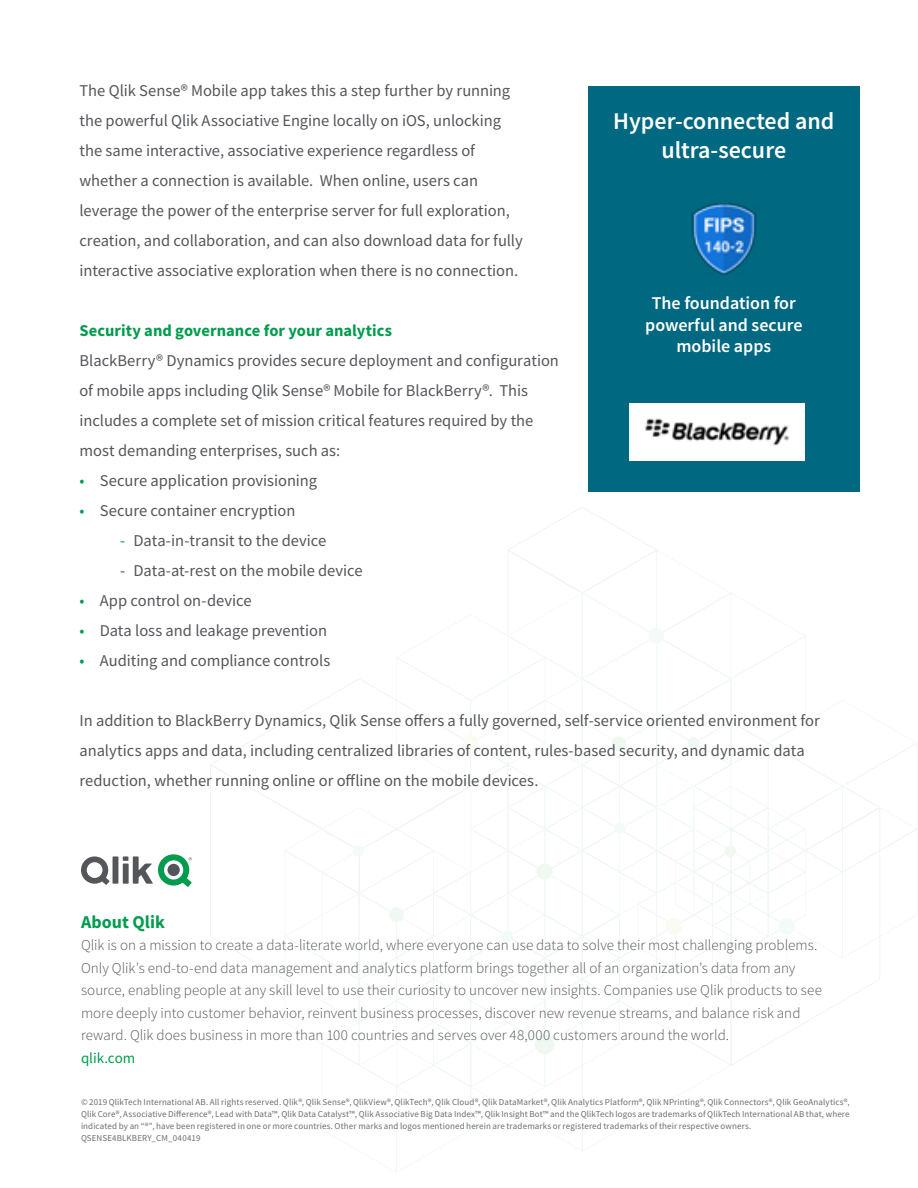
<style>
.page{position:relative;width:918px;height:1188px;background:#fff}
.page>*{position:absolute;margin:0;border:0;box-sizing:border-box;transform-origin:0 0}
.t1{font:600 24px/28.8px "Source Sans Pro";color:#fff;text-align:center}
.t2{font:600 18px/21.6px "Source Sans Pro";color:#fff;text-align:center}
.t3{font:700 18px "Source Sans Pro";color:#009c4d}
.t4{font:16.5px/30px "Source Sans Pro";color:#54565b}
.t5{font:700 16.5px "Source Sans Pro";letter-spacing:.005em;color:#009c4d}
.t6{font:300 15px/22.5px "Source Sans Pro";color:#54565b}
.t7{font:15px "Source Sans Pro";letter-spacing:-.005em;color:#009c4d}
.t8{font:9px/12px "Source Sans Pro";letter-spacing:.01em;color:#6d6e71}
.s1{color:#009c4d}
</style>
<div class="page">
<svg style="left:210px;top:507px;width:707px;height:666px"></svg>
<div style="left:724px;top:845px;width:12px;height:12px;background:#f0f8f2;border-radius:50%"></div>
<div style="left:688px;top:737px;width:11px;height:12px;background:#f0f8f2;border-radius:50%"></div>
<div style="left:502px;top:930px;width:11px;height:12px;background:#f3fbfa;border-radius:50%"></div>
<div style="left:352px;top:845px;width:12px;height:12px;background:#f3fbfa;border-radius:50%"></div>
<div style="left:614px;top:822px;width:12px;height:12px;background:#f3fbfa;border-radius:50%"></div>
<div style="left:666px;top:919px;width:16px;height:16px;background:#fafbf3;border-radius:50%"></div>
<div style="left:665px;top:918px;width:17px;height:17px;border:1px solid #c0d14b;border-radius:50%"></div>
<div style="left:611px;top:736px;width:15px;height:15px;background:#f0f8f2;border-radius:50%"></div>
<div style="left:464px;top:735px;width:14px;height:14px;background:#fafbf3;border-radius:50%"></div>
<div style="left:463px;top:734px;width:16px;height:16px;border:1px solid #c0d14b;border-radius:50%"></div>
<div style="left:389px;top:907px;width:15px;height:15px;background:#f0f8f2;border-radius:50%"></div>
<div style="left:779px;top:918px;width:16px;height:17px;background:#f3fbfa;border-radius:50%"></div>
<div style="left:537px;top:864px;width:15px;height:16px;background:#f0f8f2;border-radius:50%"></div>
<div style="left:648px;top:628px;width:16px;height:16px;background:#f3fbfa;border-radius:50%"></div>
<div style="left:535px;top:1034px;width:20px;height:20px;background:#f0f8f2;border-radius:50%"></div>
<svg style="left:81px;top:854px;width:111px;height:33px"></svg>
<div style="left:588px;top:87px;width:272px;height:405px;background:#006880"></div>
<img style="left:691px;top:203px;width:66px;height:72px">
<img style="left:629px;top:403px;width:176px;height:57px">
<p class="t4" style="left:80px;top:75px;width:445px">The Qlik Sense® Mobile app takes this a step further by running the powerful Qlik Associative Engine locally on iOS, unlocking the same interactive, associative experience regardless of whether a connection is available. When online, users can leverage the power of the enterprise server for full exploration, creation, and collaboration, and can also download data for fully interactive associative exploration when there is no connection.</p>
<p class="t5" style="left:80px;top:319px;width:314px">Security and governance for your analytics</p>
<p class="t4" style="left:80px;top:345px;width:481px">BlackBerry® Dynamics provides secure deployment and configuration of mobile apps including Qlik Sense® Mobile for BlackBerry®. This includes a complete set of mission critical features required by the most demanding enterprises, such as:</p>
<p class="t4" style="left:80px;top:465px;width:239px"><span class="s1">•</span> Secure application provisioning</p>
<p class="t4" style="left:80px;top:495px;width:217px"><span class="s1">•</span> Secure container encryption</p>
<p class="t4" style="left:120px;top:525px;width:208px"><span class="s1">-</span> Data-in-transit to the device</p>
<p class="t4" style="left:120px;top:555px;width:244px">- Data-at-rest on the mobile device</p>
<p class="t4" style="left:80px;top:585px;width:174px"><span class="s1">•</span> App control on-device</p>
<p class="t4" style="left:80px;top:615px;width:249px"><span class="s1">•</span> Data loss and leakage prevention</p>
<p class="t4" style="left:80px;top:645px;width:252px"><span class="s1">•</span> Auditing and compliance controls</p>
<h1 class="t1" style="left:613px;top:106px;width:223px">Hyper-connected and ultra-secure</h1>
<p class="t2" style="left:645px;top:292px;width:159px">The foundation for powerful and secure mobile apps</p>
<p class="t4" style="left:80px;top:705px;width:742px">In addition to BlackBerry Dynamics, Qlik Sense offers a fully governed, self-service oriented environment for analytics apps and data, including centralized libraries of content, rules-based security, and dynamic data reduction, whether running online or offline on the mobile devices.</p>
<p class="t3" style="left:81px;top:910px;width:85px">About Qlik</p>
<p class="t6" style="left:81px;top:934px;width:742px">Qlik is on a mission to create a data-literate world, where everyone can use data to solve their most challenging problems.<br>Only Qlik’s end-to-end data management and analytics platform brings together all of an organization’s data from any source, enabling people at any skill level to use their curiosity to uncover new insights. Companies use Qlik products to see more deeply into customer behavior, reinvent business processes, discover new revenue streams, and balance risk and reward. Qlik does business in more than 100 countries and serves over 48,000 customers around the world.</p>
<p class="t7" style="left:81px;top:1048px;width:56px">qlik.com</p>
<p class="t8" style="left:81px;top:1096px;width:770px">© 2019 QlikTech International AB. All rights reserved. Qlik®, Qlik Sense®, QlikView®, QlikTech®, Qlik Cloud®, Qlik DataMarket®, Qlik Analytics Platform®, Qlik NPrinting®, Qlik Connectors®, Qlik GeoAnalytics®, Qlik Core®, Associative Difference®, Lead with Data™, Qlik Data Catalyst™, Qlik Associative Big Data Index™, Qlik Insight Bot™ and the QlikTech logos are trademarks of QlikTech International AB that, where indicated by an “®”, have been registered in one or more countries. Other marks and logos mentioned herein are trademarks or registered trademarks of their respective owners.<br>QSENSE4BLKBERY_CM_040419</p>
</div>
